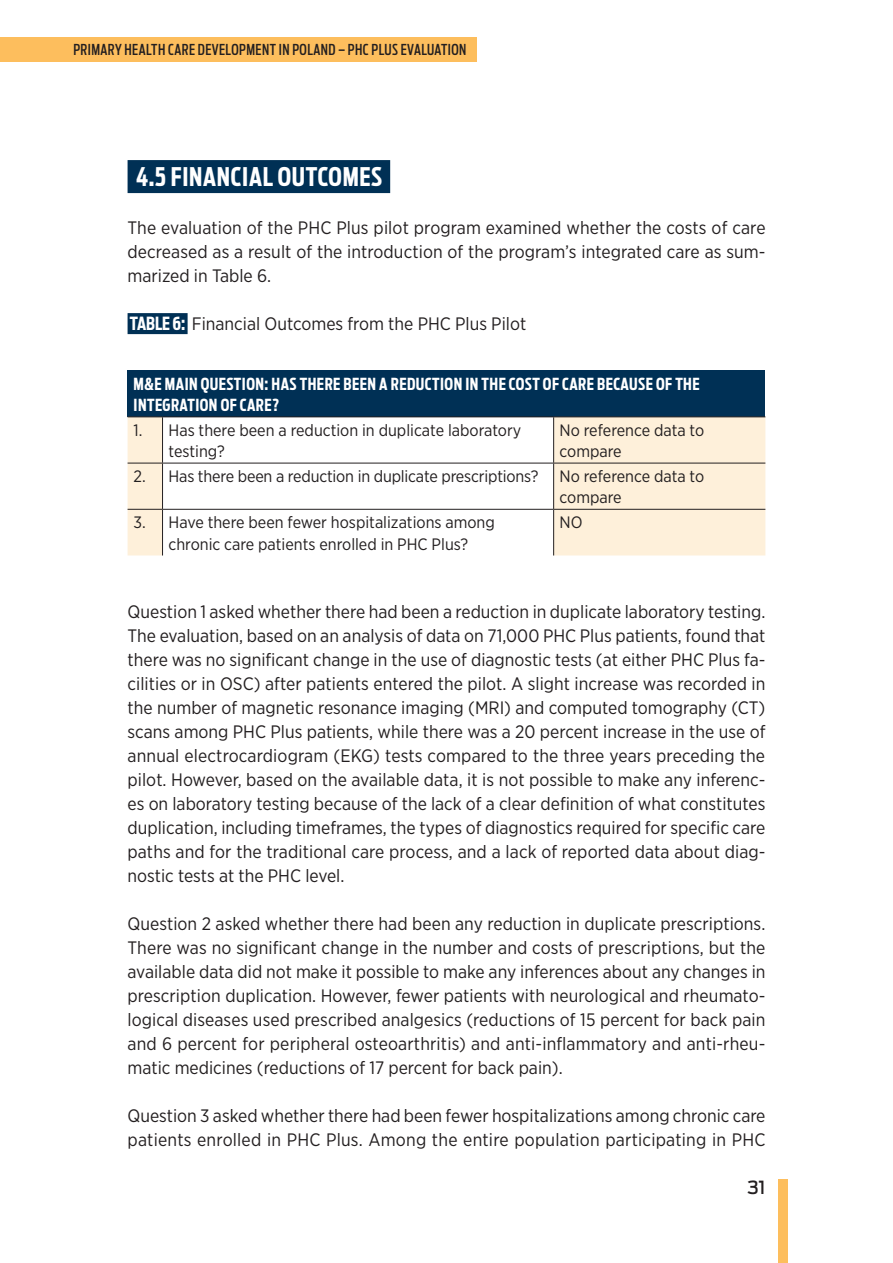
<style>
.page{position:relative;width:893px;height:1263px;background:#fff}
.page>*{position:absolute;margin:0;border:0;box-sizing:border-box;transform-origin:0 0}
.TYTUŁ_MAŁY{font:700 25.5px "Antenna Extra Cond";letter-spacing:.03em;color:#fff}
._01_TEXT_AKAPIT{font:18px/24px "Gotham Narrow";color:#231f20}
.Nagłówek_tabelka{font:18px "Gotham Narrow";color:#231f20}
.t1{font:18px "Antenna Md";color:#231f20}
.Text_tabela{font:16.5px/21px "Gotham Narrow";color:#231f20}
._01_BODY_TEXT{font:700 16.5px/21px "Antenna Extra Cond";letter-spacing:.03em;color:#fff}
.t2{font:500 15px "Antenna Extra Cond";letter-spacing:.03em;color:#231f20}
.s1{font-family:"Antenna Extra Cond";font-weight:700;color:#fff}
</style>
<div class="page">
<div style="left:0;top:37px;width:476px;height:25px;background:#fdbe5d"></div>
<div style="left:778px;top:1179px;width:10px;height:84px;background:#fdbe5d"></div>
<div style="left:128px;top:160px;width:262px;height:33px;background:#003055"></div>
<div style="left:128px;top:313px;width:60px;height:21px;background:#003055"></div>
<div style="left:128px;top:371px;width:637px;height:46px;background:#003055"></div>
<svg style="left:128px;top:417px;width:637px;height:138px"></svg>
<hr style="left:128px;top:416px;width:35px;height:1px;background:#231f20">
<hr style="left:163px;top:416px;width:391px;height:1px;background:#231f20">
<hr style="left:162px;top:417px;width:1px;height:46px;background:#231f20">
<hr style="left:554px;top:416px;width:211px;height:1px;background:#231f20">
<hr style="left:553px;top:417px;width:1px;height:46px;background:#231f20">
<hr style="left:128px;top:463px;width:35px;height:1px;background:#231f20">
<hr style="left:163px;top:463px;width:391px;height:1px;background:#231f20">
<hr style="left:162px;top:463px;width:1px;height:46px;background:#231f20">
<hr style="left:554px;top:463px;width:211px;height:1px;background:#231f20">
<hr style="left:553px;top:463px;width:1px;height:46px;background:#231f20">
<hr style="left:128px;top:509px;width:35px;height:1px;background:#231f20">
<hr style="left:163px;top:509px;width:391px;height:1px;background:#231f20">
<hr style="left:162px;top:510px;width:1px;height:45px;background:#231f20">
<hr style="left:554px;top:509px;width:211px;height:1px;background:#231f20">
<hr style="left:553px;top:510px;width:1px;height:45px;background:#231f20">
<p class="t2" style="left:73px;top:40px;width:394px">PRIMARY HEALTH CARE DEVELOPMENT IN POLAND – PHC PLUS EVALUATION</p>
<p class="TYTUŁ_MAŁY" style="left:136px;top:160px;width:248px">4.5 FINANCIAL OUTCOMES</p>
<p class="_01_TEXT_AKAPIT" style="left:128px;top:215px;width:639px;text-align:justify">The evaluation of the PHC Plus pilot program examined whether the costs of care decreased as a result of the introduction of the program’s integrated care as sum&shy;marized in Table 6.</p>
<p class="Nagłówek_tabelka" style="left:130px;top:312px;width:398px"><span class="s1">TABLE 6:</span> Financial Outcomes from the PHC Plus Pilot</p>
<p class="_01_BODY_TEXT" style="left:134px;top:373px;width:568px">M&amp;E MAIN QUESTION: HAS THERE BEEN A REDUCTION IN THE COST OF CARE BECAUSE OF THE<br>INTEGRATION OF CARE?</p>
<p class="Text_tabela" style="left:134px;top:419px;width:8px">1.</p>
<p class="Text_tabela" style="left:169px;top:419px;width:354px">Has there been a reduction in duplicate laboratory testing?</p>
<p class="Text_tabela" style="left:560px;top:419px;width:146px">No reference data to compare</p>
<p class="Text_tabela" style="left:134px;top:466px;width:12px">2.</p>
<p class="Text_tabela" style="left:169px;top:466px;width:371px">Has there been a reduction in duplicate prescriptions?</p>
<p class="Text_tabela" style="left:560px;top:466px;width:146px">No reference data to compare</p>
<p class="Text_tabela" style="left:134px;top:512px;width:12px">3.</p>
<p class="Text_tabela" style="left:169px;top:512px;width:328px">Have there been fewer hospitalizations among chronic care patients enrolled in PHC Plus?</p>
<p class="Text_tabela" style="left:560px;top:512px;width:25px">NO</p>
<p class="_01_TEXT_AKAPIT" style="left:128px;top:599px;width:639px">Question 1 asked whether there had been a reduction in duplicate laboratory testing.<br>The evaluation, based on an analysis of data on 71,000 PHC Plus patients, found that there was no significant change in the use of diagnostic tests (at either PHC Plus fa&shy;cilities or in OSC) after patients entered the pilot. A slight increase was recorded in the number of magnetic resonance imaging (MRI) and computed tomography (CT) scans among PHC Plus patients, while there was a 20 percent increase in the use of annual electrocardiogram (EKG) tests compared to the three years preceding the pilot. However, based on the available data, it is not possible to make any inferenc&shy;es on laboratory testing because of the lack of a clear definition of what constitutes duplication, including timeframes, the types of diagnostics required for specific care paths and for the traditional care process, and a lack of reported data about diag&shy;nostic tests at the PHC level.</p>
<p class="_01_TEXT_AKAPIT" style="left:128px;top:911px;width:639px">Question 2 asked whether there had been any reduction in duplicate prescriptions.<br>There was no significant change in the number and costs of prescriptions, but the available data did not make it possible to make any inferences about any changes in prescription duplication. However, fewer patients with neurological and rheumato&shy;logical diseases used prescribed analgesics (reductions of 15 percent for back pain and 6 percent for peripheral osteoarthritis) and anti-inflammatory and anti-rheu&shy;matic medicines (reductions of 17 percent for back pain).</p>
<p class="_01_TEXT_AKAPIT" style="left:128px;top:1103px;width:639px">Question 3 asked whether there had been fewer hospitalizations among chronic care patients enrolled in PHC Plus. Among the entire population participating in PHC</p>
<p class="t1" style="left:747px;top:1176px;width:20px">31</p>
</div>
